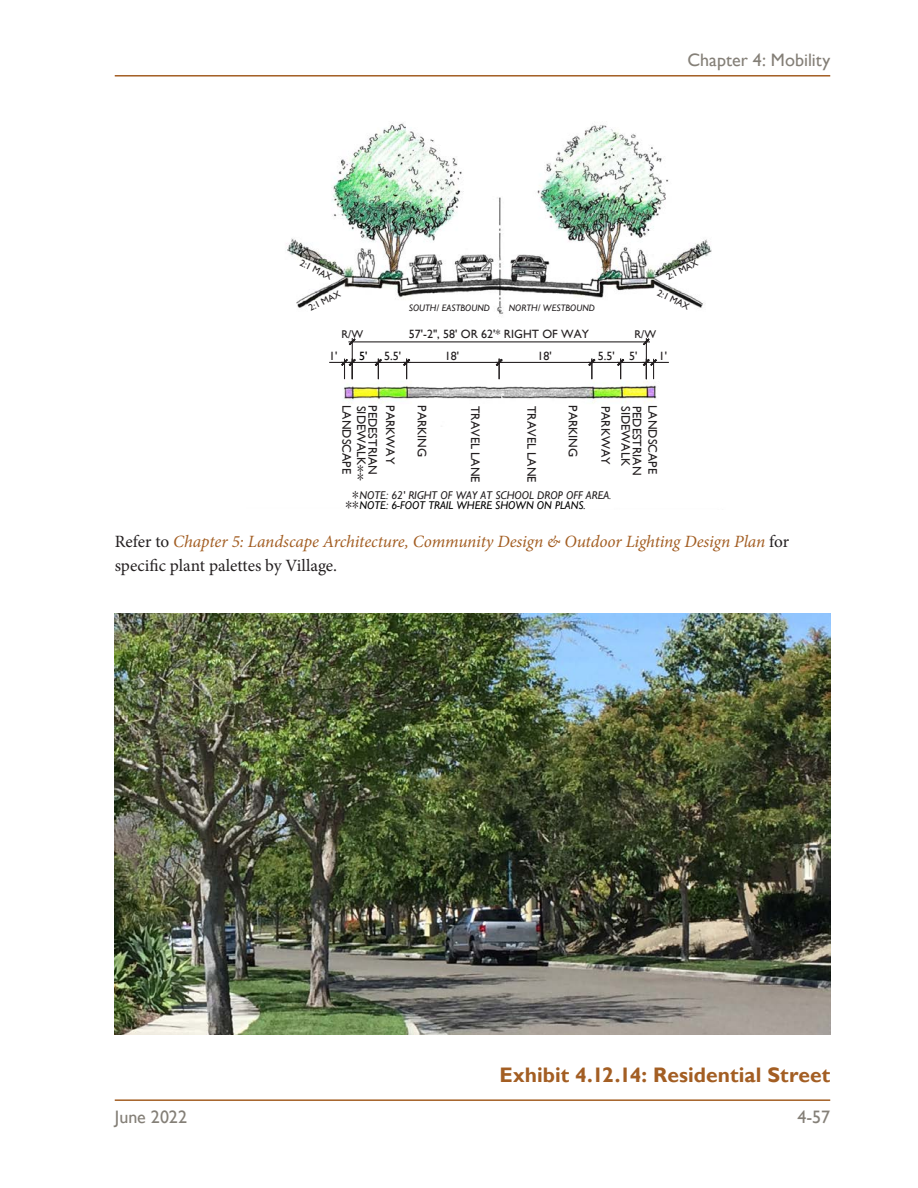
<style>
.page{position:relative;width:918px;height:1188px;background:#fff}
.page>*{position:absolute;margin:0;border:0;box-sizing:border-box;transform-origin:0 0}
.Exhibit_Title{font:700 21px "Gill Sans";color:#a35e23}
.t1{font:18px "Gill Sans";letter-spacing:.005em;color:#847f77}
.Body{font:italic 17.25px/24px "Minion Pro";letter-spacing:-.01em;color:#a35e23}
.t2{font:16.8px "Gill Sans";color:#231f20;scale:.85 1}
.t3{font:12.3px "Gill Sans";color:#231f20}
.t4{font:12px "Gill Sans";color:#231f20}
.t5{font:12px "Gill Sans";color:#000}
.t6{font:italic 11.25px "Gill Sans";color:#231f20}
.t7{font:italic 11.25px "Gill Sans";color:#000}
.t8{font:11.25px "Gill Sans";color:#231f20}
.t9{font:italic 9.3px "Gill Sans";color:#231f20}
.t10{font:9.3px "Gill Sans";color:#231f20}
.s1{font-style:normal;color:#231f20}
</style>
<div class="page">
<hr style="left:115px;top:1099px;width:715px;height:2px;background:#a35e23">
<hr style="left:115px;top:75px;width:715px;height:2px;background:#a35e23">
<img style="left:115px;top:613px;width:715px;height:422px">
<img style="left:286px;top:123px;width:426px;height:281px">
<hr style="left:348px;top:362px;width:34px;height:1px;background:#231f20">
<hr style="left:375px;top:362px;width:35px;height:1px;background:#231f20">
<svg style="left:375px;top:359px;width:7px;height:20px"></svg>
<hr style="left:403px;top:362px;width:100px;height:1px;background:#231f20">
<svg style="left:403px;top:359px;width:7px;height:20px"></svg>
<hr style="left:496px;top:362px;width:99px;height:1px;background:#231f20">
<svg style="left:496px;top:359px;width:7px;height:20px"></svg>
<hr style="left:588px;top:362px;width:36px;height:1px;background:#231f20">
<svg style="left:588px;top:359px;width:7px;height:20px"></svg>
<hr style="left:617px;top:362px;width:33px;height:1px;background:#231f20">
<svg style="left:617px;top:359px;width:7px;height:20px"></svg>
<hr style="left:352px;top:338px;width:1px;height:41px;background:#231f20">
<hr style="left:646px;top:338px;width:1px;height:41px;background:#231f20">
<hr style="left:348px;top:341px;width:302px;height:1px;background:#231f20">
<svg style="left:349px;top:338px;width:7px;height:7px"></svg>
<svg style="left:643px;top:338px;width:7px;height:7px"></svg>
<svg style="left:643px;top:359px;width:26px;height:20px"></svg>
<svg style="left:329px;top:359px;width:27px;height:20px"></svg>
<p class="t1" style="left:687px;top:50px;width:144px">Chapter 4: Mobility</p>
<p class="t10" style="left:303px;top:258px;width:36px;rotate:26deg">2:1 MAX</p>
<p class="t10" style="left:307px;top:304px;width:36px;rotate:-27deg">2:1 MAX</p>
<p class="t9" style="left:409px;top:302px;width:83px">SOUTH/ EASTBOUND</p>
<p class="t9" style="left:509px;top:302px;width:88px">NORTH/ WESTBOUND</p>
<p class="t10" style="left:664px;top:273px;width:36px;rotate:-27deg">2:1 MAX</p>
<p class="t10" style="left:660px;top:287px;width:36px;rotate:26deg">2:1 MAX</p>
<p class="t4" style="left:409px;top:327px;width:181px">57'-2", 58' OR 62'* RIGHT OF WAY</p>
<p class="t8" style="left:341px;top:328px;width:23px">R/W</p>
<p class="t8" style="left:635px;top:328px;width:23px">R/W</p>
<p class="t5" style="left:359px;top:349px;width:10px">5'</p>
<p class="t4" style="left:384px;top:349px;width:18px">5.5'</p>
<p class="t4" style="left:445px;top:349px;width:16px">18'</p>
<p class="t4" style="left:537px;top:349px;width:16px">18'</p>
<p class="t4" style="left:598px;top:349px;width:41px">5.5' 5'</p>
<p class="t4" style="left:329px;top:349px;width:10px">1'</p>
<p class="t4" style="left:659px;top:349px;width:10px">1'</p>
<p class="t3" style="left:368px;top:406px;width:61px;rotate:90deg">SIDEWALK</p>
<p class="t3" style="left:380px;top:405px;width:71px;rotate:90deg">PEDESTRIAN</p>
<p class="t3" style="left:397px;top:405px;width:60px;rotate:90deg">PARKWAY</p>
<p class="t3" style="left:429px;top:405px;width:54px;rotate:90deg">PARKING</p>
<p class="t3" style="left:483px;top:406px;width:78px;rotate:90deg">TRAVEL LANE</p>
<p class="t3" style="left:539px;top:406px;width:78px;rotate:90deg">TRAVEL LANE</p>
<p class="t3" style="left:580px;top:405px;width:54px;rotate:90deg">PARKING</p>
<p class="t3" style="left:613px;top:406px;width:60px;rotate:90deg">PARKWAY</p>
<p class="t3" style="left:633px;top:406px;width:61px;rotate:90deg">SIDEWALK</p>
<p class="t3" style="left:644px;top:406px;width:71px;rotate:90deg">PEDESTRIAN</p>
<p class="t3" style="left:354px;top:405px;width:70px;rotate:90deg">LANDSCAPE</p>
<p class="t3" style="left:660px;top:405px;width:70px;rotate:90deg">LANDSCAPE</p>
<p class="t2" style="left:358px;top:462px;width:9px">*</p>
<p class="t2" style="left:358px;top:469px;width:9px">*</p>
<p class="t6" style="left:359px;top:489px;width:254px">NOTE: 62' RIGHT OF WAY AT SCHOOL DROP OFF AREA.</p>
<p class="t2" style="left:353px;top:488px;width:9px">*</p>
<p class="t2" style="left:346px;top:498px;width:16px">**</p>
<p class="t7" style="left:359px;top:499px;width:228px">NOTE: 6-FOOT TRAIL WHERE SHOWN ON PLANS.</p>
<p class="Body" style="left:115px;top:530px;width:676px"><span class="s1">Refer to</span> Chapter 5: Landscape Architecture, Community Design &amp; Outdoor Lighting Design Plan <span class="s1">for specific plant palettes by Village.</span></p>
<p class="Exhibit_Title" style="left:500px;top:1062px;width:332px">Exhibit 4.12.14: Residential Street</p>
<p class="t1" style="left:115px;top:1106px;width:74px">June 2022</p>
<p class="t1" style="left:797px;top:1106px;width:34px">4-57</p>
</div>
